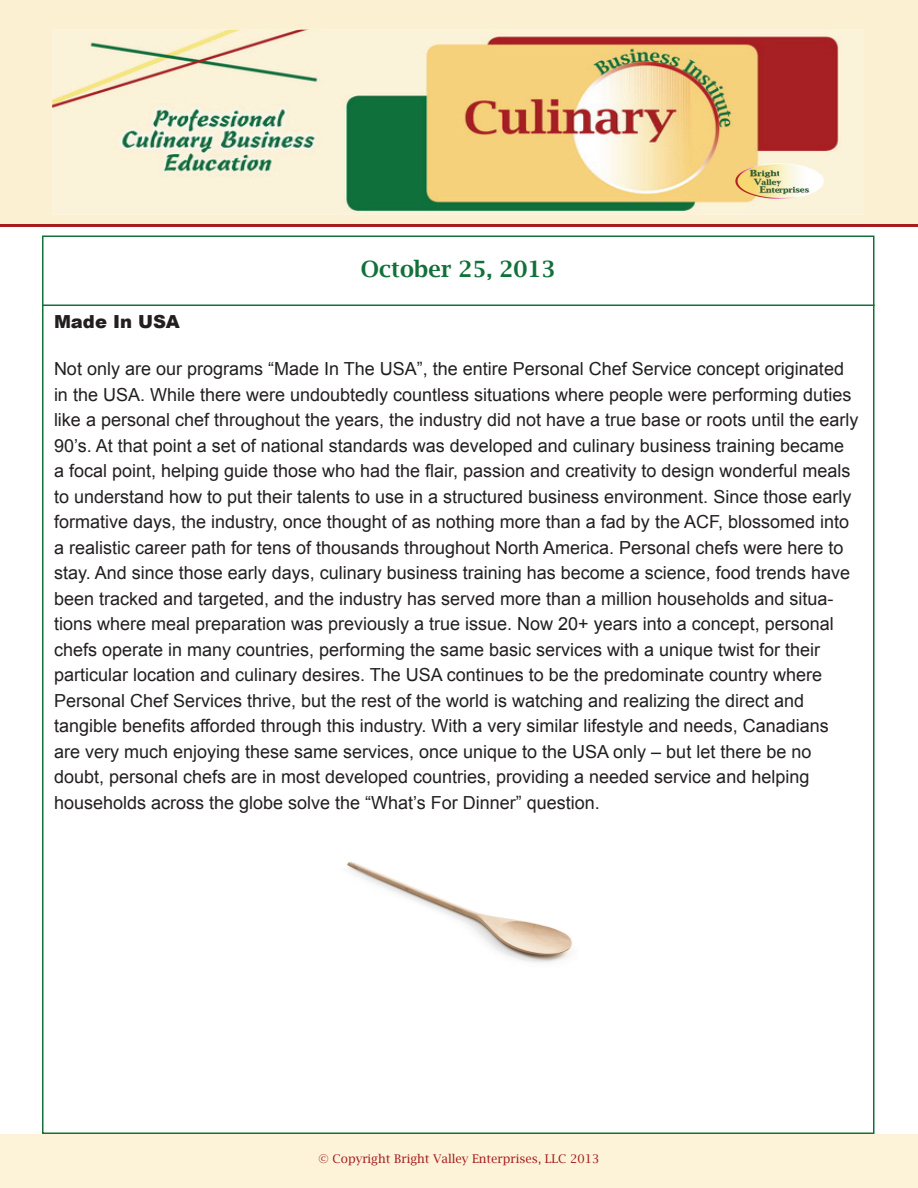
<style>
.page{position:relative;width:918px;height:1188px;background:#fff}
.page>*{position:absolute;margin:0;border:0;box-sizing:border-box;transform-origin:0 0}
.t1{font:600 22.5px "Lucida Bright";color:#12703a}
.t2{font:18px/25.5px "Arial";color:#231f20}
.t3{font:900 18px "Arial";color:#231f20}
.t4{font:12px "Lucida Bright";color:#a61c1f}
</style>
<div class="page">
<div style="left:0;top:0;width:918px;height:224px;background:#fcf0d3"></div>
<hr style="left:0;top:224px;width:918px;height:3px;background:#a61c1f">
<img style="left:52px;top:30px;width:812px;height:184px">
<hr style="left:42px;top:304px;width:833px;height:2px;background:#12703a">
<img style="left:734px;top:162px;width:92px;height:38px">
<img style="left:347px;top:861px;width:225px;height:102px">
<p class="t1" style="left:361px;top:256px;width:196px">October 25, 2013</p>
<p class="t3" style="left:54px;top:309px;width:128px">Made In USA</p>
<p class="t2" style="left:54px;top:356px;width:806px">Not only are our programs “Made In The USA”, the entire Personal Chef Service concept originated in the USA. While there were undoubtedly countless situations where people were performing duties like a personal chef throughout the years, the industry did not have a true base or roots until the early 90’s. At that point a set of national standards was developed and culinary business training became a focal point, helping guide those who had the flair, passion and creativity to design wonderful meals to understand how to put their talents to use in a structured business environment. Since those early formative days, the industry, once thought of as nothing more than a fad by the ACF, blossomed into a realistic career path for tens of thousands throughout North America. Personal chefs were here to stay. And since those early days, culinary business training has become a science, food trends have been tracked and targeted, and the industry has served more than a million households and situa&shy;tions where meal preparation was previously a true issue. Now 20+ years into a concept, personal chefs operate in many countries, performing the same basic services with a unique twist for their particular location and culinary desires. The USA continues to be the predominate country where Personal Chef Services thrive, but the rest of the world is watching and realizing the direct and tangible benefits afforded through this industry. With a very similar lifestyle and needs, Canadians are very much enjoying these same services, once unique to the USA only – but let there be no doubt, personal chefs are in most developed countries, providing a needed service and helping households across the globe solve the “What’s For Dinner” question.</p>
<p class="t4" style="left:319px;top:1152px;width:282px">© Copyright Bright Valley Enterprises, LLC 2013</p>
</div>
